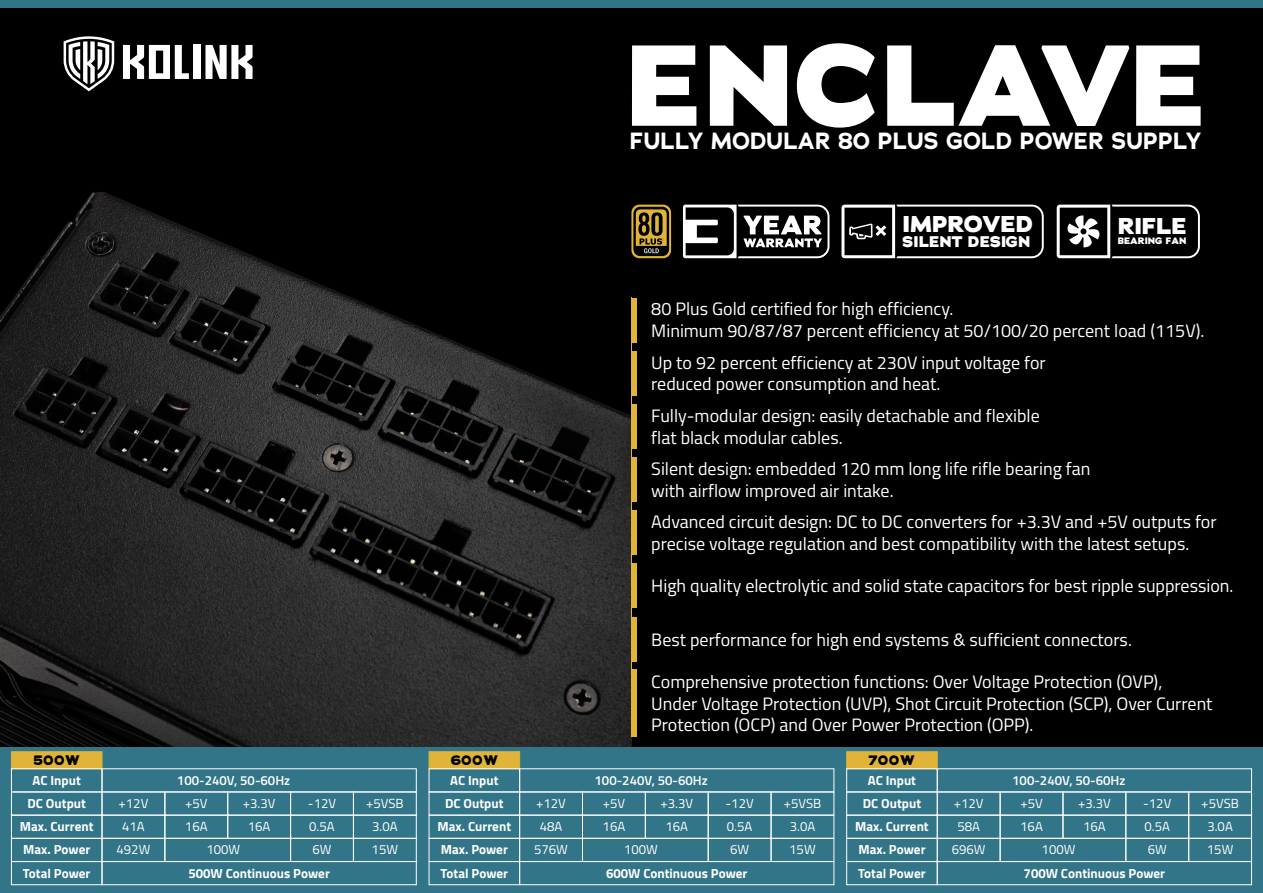
<style>
.page{position:relative;width:1263px;height:893px;background:#000}
.page>*{position:absolute;margin:0;border:0;box-sizing:border-box;transform-origin:0 0}
.t1{font:800 114.45px "Adrianna";color:#fff}
.t2{font:700 23.4px "Adrianna";color:#fff}
.t3{font:800 22.8px "Adrianna";color:#fff}
.t4{font:18px/21.6px "Titillium";color:#fff}
.t5{font:800 15.45px "Adrianna";color:#fff}
.t6{font:800 13.8px "Adrianna";color:#000}
.t7{font:700 13.2px/23.1px "Titillium";color:#fff;text-align:center}
.t8{font:13.2px/23.1px "Titillium";color:#fff;text-align:center}
.t9{font:600 13.2px "Titillium";color:#fff}
.t10{font:800 9.3px "Adrianna";color:#fff}
</style>
<div class="page">
<img style="left:0;top:192px;width:631px;height:555px">
<div style="left:194px;top:45px;width:7px;height:34px;background:#fff"></div>
<svg style="left:205px;top:45px;width:48px;height:34px"></svg>
<svg style="left:123px;top:45px;width:66px;height:34px"></svg>
<svg style="left:64px;top:36px;width:50px;height:55px"></svg>
<div style="left:631px;top:298px;width:6px;height:45px;background:#dfb438"></div>
<hr style="left:631px;top:298px;width:1px;height:439px;background:#dfb438">
<div style="left:631px;top:351px;width:6px;height:45px;background:#dfb438"></div>
<div style="left:631px;top:404px;width:6px;height:45px;background:#dfb438"></div>
<div style="left:631px;top:457px;width:6px;height:45px;background:#dfb438"></div>
<div style="left:631px;top:510px;width:6px;height:45px;background:#dfb438"></div>
<div style="left:631px;top:563px;width:6px;height:45px;background:#dfb438"></div>
<div style="left:631px;top:617px;width:6px;height:45px;background:#dfb438"></div>
<div style="left:631px;top:670px;width:6px;height:67px;background:#dfb438"></div>
<svg style="left:683px;top:205px;width:146px;height:53px"></svg>
<svg style="left:841px;top:205px;width:203px;height:53px"></svg>
<svg style="left:1057px;top:205px;width:143px;height:53px"></svg>
<div style="left:0;top:747px;width:1263px;height:146px;background:#327588"></div>
<div style="left:0;top:0;width:1263px;height:7px;background:#327588"></div>
<div style="left:11px;top:751px;width:91px;height:18px;background:#dfb438;border:1px solid #dfb438"></div>
<svg style="left:11px;top:768px;width:406px;height:117px"></svg>
<div style="left:429px;top:751px;width:91px;height:18px;background:#dfb438;border:1px solid #dfb438"></div>
<svg style="left:429px;top:768px;width:405px;height:117px"></svg>
<div style="left:846px;top:751px;width:91px;height:18px;background:#dfb438;border:1px solid #dfb438"></div>
<svg style="left:846px;top:768px;width:406px;height:117px"></svg>
<svg style="left:631px;top:205px;width:40px;height:53px"></svg>
<svg style="left:633px;top:207px;width:36px;height:49px"></svg>
<h1 class="t1" style="left:626px;top:12px;width:583px">ENCLAVE</h1>
<p class="t2" style="left:630px;top:125px;width:573px">FULLY MODULAR 80 PLUS GOLD POWER SUPPLY</p>
<p class="t3" style="left:902px;top:209px;width:132px">IMPROVED</p>
<p class="t5" style="left:902px;top:232px;width:130px">SILENT DESIGN</p>
<p class="t3" style="left:1118px;top:212px;width:71px">RIFLE</p>
<p class="t10" style="left:1118px;top:235px;width:70px">BEARING FAN</p>
<p class="t4" style="left:651px;top:297px;width:555px">80 Plus Gold certified for high efficiency.<br>Minimum 90/87/87 percent efficiency at 50/100/20 percent load (115V).</p>
<p class="t4" style="left:651px;top:351px;width:396px">Up to 92 percent efficiency at 230V input voltage for reduced power consumption and heat.</p>
<p class="t4" style="left:651px;top:404px;width:390px">Fully-modular design: easily detachable and flexible flat black modular cables.</p>
<p class="t4" style="left:651px;top:457px;width:441px">Silent design: embedded 120 mm long life rifle bearing fan with airflow improved air intake.</p>
<p class="t4" style="left:651px;top:510px;width:567px">Advanced circuit design: DC to DC converters for +3.3V and +5V outputs for precise voltage regulation and best compatibility with the latest setups.</p>
<p class="t4" style="left:651px;top:574px;width:584px">High quality electrolytic and solid state capacitors for best ripple suppression.</p>
<p class="t4" style="left:651px;top:628px;width:482px">Best performance for high end systems &amp; sufficient connectors.</p>
<p class="t4" style="left:651px;top:670px;width:563px">Comprehensive protection functions: Over Voltage Protection (OVP),<br>Under Voltage Protection (UVP), Shot Circuit Protection (SCP), Over Current<br>Protection (OCP) and Over Power Protection (OPP).</p>
<p class="t6" style="left:33px;top:751px;width:48px">500W</p>
<p class="t6" style="left:451px;top:751px;width:49px">600W</p>
<p class="t6" style="left:868px;top:751px;width:48px">700W</p>
<p class="t7" style="left:33px;top:768px;width:50px">AC Input</p>
<p class="t9" style="left:177px;top:770px;width:115px">100-240V, 50-60Hz</p>
<p class="t7" style="left:20px;top:791px;width:75px">DC Output<br>Max. Current<br>Max. Power</p>
<p class="t8" style="left:185px;top:791px;width:24px">+5V</p>
<p class="t8" style="left:243px;top:791px;width:34px">+3.3V</p>
<p class="t8" style="left:308px;top:791px;width:30px">-12V</p>
<p class="t8" style="left:366px;top:791px;width:39px">+5VSB</p>
<p class="t8" style="left:117px;top:791px;width:35px">+12V<br>41A<br>492W</p>
<p class="t8" style="left:185px;top:814px;width:24px">16A</p>
<p class="t8" style="left:248px;top:814px;width:24px">16A</p>
<p class="t8" style="left:309px;top:814px;width:27px">0.5A</p>
<p class="t8" style="left:372px;top:814px;width:27px">3.0A</p>
<p class="t8" style="left:206px;top:837px;width:35px">100W</p>
<p class="t8" style="left:312px;top:837px;width:21px">6W</p>
<p class="t8" style="left:372px;top:837px;width:28px">15W</p>
<p class="t7" style="left:450px;top:768px;width:50px">AC Input</p>
<p class="t9" style="left:595px;top:770px;width:115px">100-240V, 50-60Hz</p>
<p class="t7" style="left:437px;top:791px;width:75px">DC Output<br>Max. Current<br>Max. Power</p>
<p class="t8" style="left:603px;top:791px;width:24px">+5V</p>
<p class="t8" style="left:660px;top:791px;width:34px">+3.3V</p>
<p class="t8" style="left:725px;top:791px;width:30px">-12V</p>
<p class="t8" style="left:784px;top:791px;width:39px">+5VSB</p>
<p class="t8" style="left:534px;top:791px;width:35px">+12V<br>48A<br>576W</p>
<p class="t8" style="left:603px;top:814px;width:24px">16A</p>
<p class="t8" style="left:665px;top:814px;width:24px">16A</p>
<p class="t8" style="left:727px;top:814px;width:27px">0.5A</p>
<p class="t8" style="left:790px;top:814px;width:27px">3.0A</p>
<p class="t8" style="left:624px;top:837px;width:35px">100W</p>
<p class="t8" style="left:730px;top:837px;width:21px">6W</p>
<p class="t8" style="left:789px;top:837px;width:28px">15W</p>
<p class="t7" style="left:868px;top:768px;width:50px">AC Input</p>
<p class="t9" style="left:1012px;top:770px;width:115px">100-240V, 50-60Hz</p>
<p class="t7" style="left:855px;top:791px;width:75px">DC Output<br>Max. Current<br>Max. Power</p>
<p class="t8" style="left:1020px;top:791px;width:24px">+5V</p>
<p class="t8" style="left:1078px;top:791px;width:34px">+3.3V</p>
<p class="t8" style="left:1143px;top:791px;width:30px">-12V</p>
<p class="t8" style="left:1201px;top:791px;width:39px">+5VSB</p>
<p class="t8" style="left:952px;top:791px;width:35px">+12V<br>58A<br>696W</p>
<p class="t8" style="left:1020px;top:814px;width:24px">16A</p>
<p class="t8" style="left:1083px;top:814px;width:24px">16A</p>
<p class="t8" style="left:1144px;top:814px;width:27px">0.5A</p>
<p class="t8" style="left:1207px;top:814px;width:27px">3.0A</p>
<p class="t8" style="left:1041px;top:837px;width:35px">100W</p>
<p class="t8" style="left:1148px;top:837px;width:21px">6W</p>
<p class="t8" style="left:1207px;top:837px;width:28px">15W</p>
<p class="t7" style="left:23px;top:861px;width:69px">Total Power</p>
<p class="t7" style="left:188px;top:861px;width:143px">500W Continuous Power</p>
<p class="t7" style="left:440px;top:861px;width:69px">Total Power</p>
<p class="t7" style="left:606px;top:861px;width:143px">600W Continuous Power</p>
<p class="t7" style="left:858px;top:861px;width:69px">Total Power</p>
<p class="t7" style="left:1024px;top:861px;width:143px">700W Continuous Power</p>
</div>
